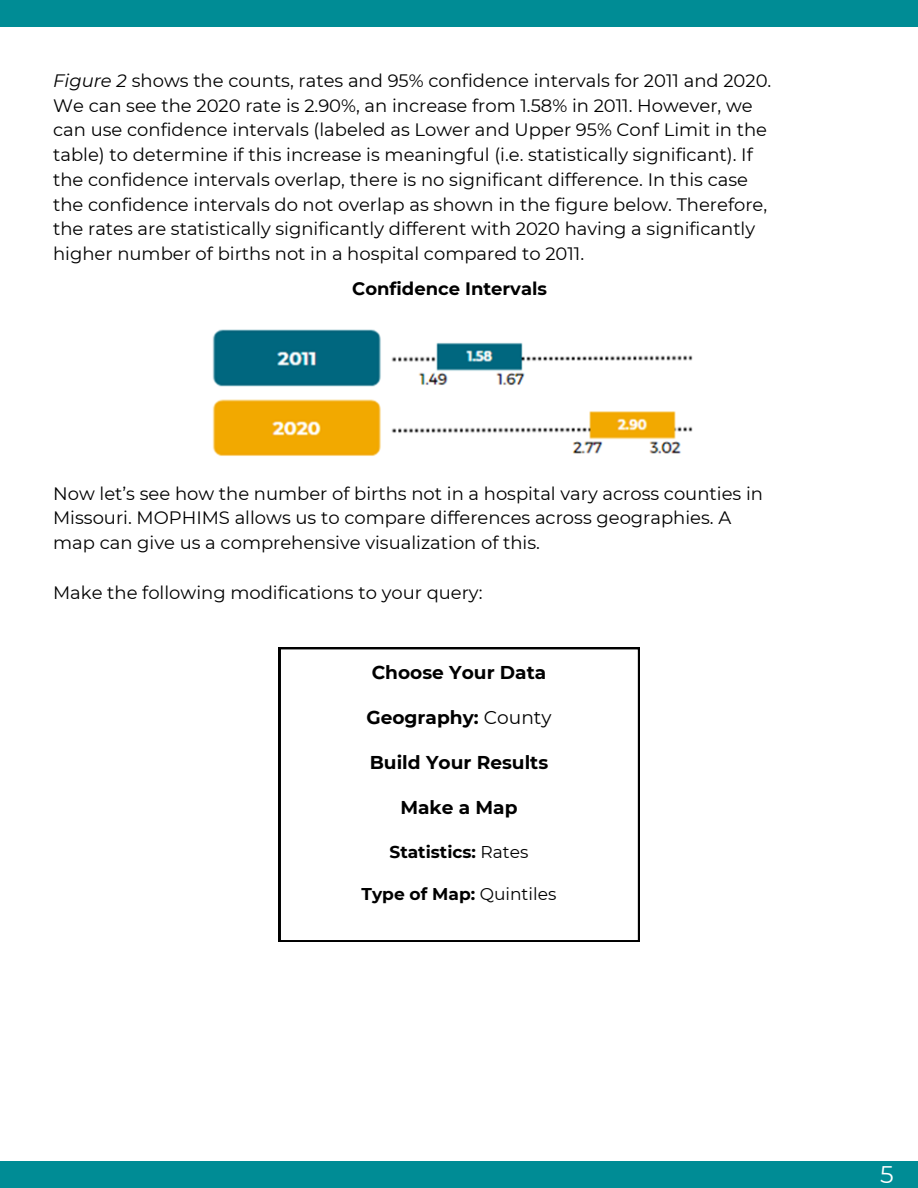
<style>
.page{position:relative;width:918px;height:1188px;background:#fff}
.page>*{position:absolute;margin:0;border:0;box-sizing:border-box;transform-origin:0 0}
.t1{font:24px "Montserrat";color:#fff}
.t2{font:700 18.6px "Montserrat";color:#000}
.t3{font:18px/24.8px "Montserrat";color:#000}
.t4{font:700 18px "Montserrat";color:#000}
.t5{font:700 17.1px "Montserrat";color:#000}
.s1{font-style:italic}
.s2{font-weight:400}
</style>
<div class="page">
<div style="left:0;top:0;width:918px;height:27px;background:#008c95"></div>
<div style="left:0;top:1161px;width:918px;height:27px;background:#008c95"></div>
<img style="left:212px;top:329px;width:481px;height:127px">
<svg style="left:279px;top:647px;width:361px;height:295px"></svg>
<p class="t3" style="left:53px;top:68px;width:720px"><span class="s1">Figure 2</span> shows the counts, rates and 95% confidence intervals for 2011 and 2020.<br>We can see the 2020 rate is 2.90%, an increase from 1.58% in 2011. However, we can use confidence intervals (labeled as Lower and Upper 95% Conf Limit in the table) to determine if this increase is meaningful (i.e. statistically significant). If the confidence intervals overlap, there is no significant difference. In this case the confidence intervals do not overlap as shown in the figure below. Therefore, the rates are statistically significantly different with 2020 having a significantly higher number of births not in a hospital compared to 2011.</p>
<p class="t4" style="left:352px;top:278px;width:196px">Confidence Intervals</p>
<p class="t3" style="left:53px;top:481px;width:711px">Now let’s see how the number of births not in a hospital vary across counties in<br>Missouri. MOPHIMS allows us to compare differences across geographies. A map can give us a comprehensive visualization of this.</p>
<p class="t3" style="left:53px;top:580px;width:431px">Make the following modifications to your query:</p>
<p class="t2" style="left:372px;top:661px;width:176px">Choose Your Data</p>
<h1 class="t2" style="left:366px;top:706px;width:187px">Geography: <span class="s2">County</span></h1>
<p class="t2" style="left:370px;top:751px;width:180px">Build Your Results</p>
<h1 class="t2" style="left:400px;top:796px;width:119px">Make a Map</h1>
<h1 class="t5" style="left:389px;top:841px;width:140px">Statistics: <span class="s2">Rates</span></h1>
<p class="t5" style="left:362px;top:884px;width:196px">Type of Map: <span class="s2">Quintiles</span></p>
<h1 class="t1" style="left:880px;top:1159px;width:15px">5</h1>
</div>
